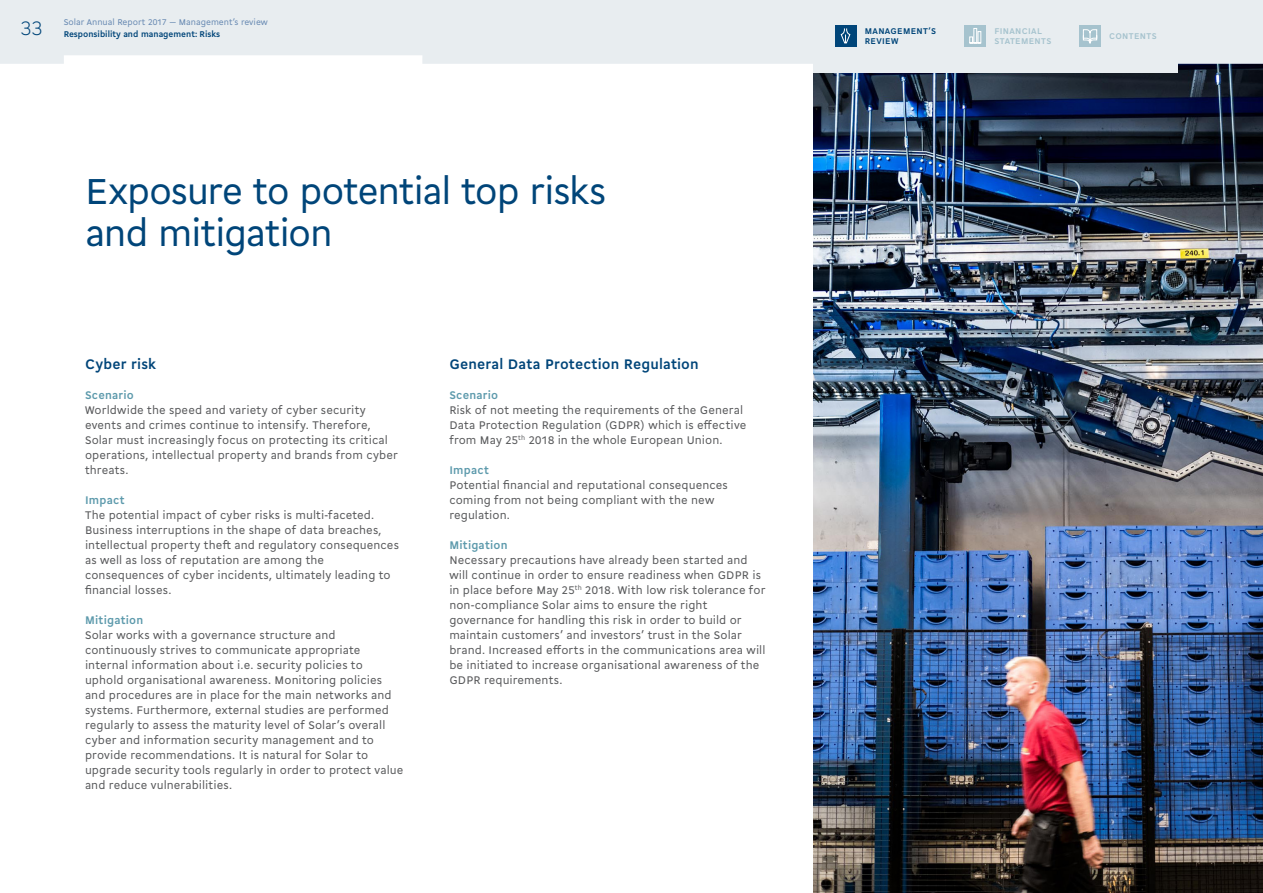
<style>
.page{position:relative;width:1263px;height:893px;background:#fff}
.page>*{position:absolute;margin:0;border:0;box-sizing:border-box;transform-origin:0 0}
.t1{font:39px/42px "Cogito";letter-spacing:-.035em;color:#004579}
.t2{font:300 21px "Cogito";color:#004579}
.t3{font:700 15px "Cogito";letter-spacing:.01em;color:#004579}
.t4{font:12px/15px "Cogito";letter-spacing:.005em;color:#58595b}
.t5{font:700 12px "Cogito";letter-spacing:.02em;color:#5d9aac}
.t6{font:9px "Cogito";color:#6789b2}
.t7{font:700 9px "Cogito";color:#004579}
.t8{font:700 9px/10.5px "Cogito";letter-spacing:.035em;color:#a6c3ce}
.t9{font:700 9px/10.5px "Cogito";letter-spacing:.035em;color:#004579}
</style>
<div class="page">
<img style="left:814px;top:64px;width:449px;height:829px">
<div style="left:0;top:0;width:1263px;height:64px;background:#e8edf0"></div>
<div style="left:814px;top:51px;width:364px;height:21px;background:#e8edf0"></div>
<div style="left:835px;top:25px;width:21px;height:21px;background:#004579"></div>
<svg style="left:840px;top:28px;width:11px;height:16px"></svg>
<div style="left:965px;top:25px;width:21px;height:21px;background:#a6c3ce"></div>
<div style="left:973px;top:28px;width:4px;height:15px;border:1px solid #fff"></div>
<svg style="left:969px;top:31px;width:12px;height:13px"></svg>
<div style="left:1079px;top:25px;width:22px;height:21px;background:#a6c3ce"></div>
<svg style="left:1083px;top:29px;width:14px;height:15px"></svg>
<p class="t6" style="left:64px;top:16px;width:205px">Solar Annual Report 2017 — Management’s review</p>
<p class="t7" style="left:64px;top:28px;width:158px">Responsibility and management: Risks</p>
<h2 class="t2" style="left:21px;top:13px;width:23px">33</h2>
<p class="t9" style="left:865px;top:25px;width:73px">MANAGEMENT’S<br>REVIEW</p>
<p class="t8" style="left:994px;top:25px;width:58px">FINANCIAL<br>STATEMENTS</p>
<p class="t8" style="left:1109px;top:30px;width:49px">CONTENTS</p>
<h1 class="t1" style="left:85px;top:167px;width:523px">Exposure to potential top risks and mitigation</h1>
<p class="t3" style="left:85px;top:353px;width:73px">Cyber risk</p>
<p class="t5" style="left:85px;top:387px;width:50px">Scenario</p>
<p class="t4" style="left:85px;top:402px;width:314px">Worldwide the speed and variety of cyber security events and crimes continue to intensify. Therefore, Solar must increasingly focus on protecting its critical operations, intellectual property and brands from cyber threats.</p>
<p class="t5" style="left:85px;top:492px;width:41px">Impact</p>
<p class="t4" style="left:85px;top:507px;width:315px">The potential impact of cyber risks is multi-faceted.<br>Business interruptions in the shape of data breaches, intellectual property theft and regulatory consequences as well as loss of reputation are among the consequences of cyber incidents, ultimately leading to financial losses.</p>
<p class="t5" style="left:85px;top:612px;width:60px">Mitigation</p>
<p class="t4" style="left:85px;top:627px;width:320px">Solar works with a governance structure and continuously strives to communicate appropriate internal information about i.e. security policies to uphold organisational awareness. Monitoring policies and procedures are in place for the main networks and systems. Furthermore, external studies are performed regularly to assess the maturity level of Solar’s overall cyber and information security management and to provide recommendations. It is natural for Solar to upgrade security tools regularly in order to protect value and reduce vulnerabilities.</p>
<p class="t3" style="left:449px;top:353px;width:251px">General Data Protection Regulation</p>
<p class="t5" style="left:449px;top:387px;width:50px">Scenario</p>
<p class="t4" style="left:449px;top:402px;width:299px">Risk of not meeting the requirements of the General<br>Data Protection Regulation (GDPR) which is effective from May 25<sup>th</sup> 2018 in the whole European Union.</p>
<p class="t5" style="left:449px;top:462px;width:41px">Impact</p>
<p class="t4" style="left:449px;top:477px;width:280px">Potential financial and reputational consequences coming from not being compliant with the new regulation.</p>
<p class="t5" style="left:449px;top:537px;width:60px">Mitigation</p>
<p class="t4" style="left:449px;top:552px;width:318px">Necessary precautions have already been started and will continue in order to ensure readiness when GDPR is in place before May 25<sup>th</sup> 2018. With low risk tolerance for non-compliance Solar aims to ensure the right governance for handling this risk in order to build or maintain customers’ and investors’ trust in the Solar brand. Increased efforts in the communications area will be initiated to increase organisational awareness of the GDPR requirements.</p>
</div>
